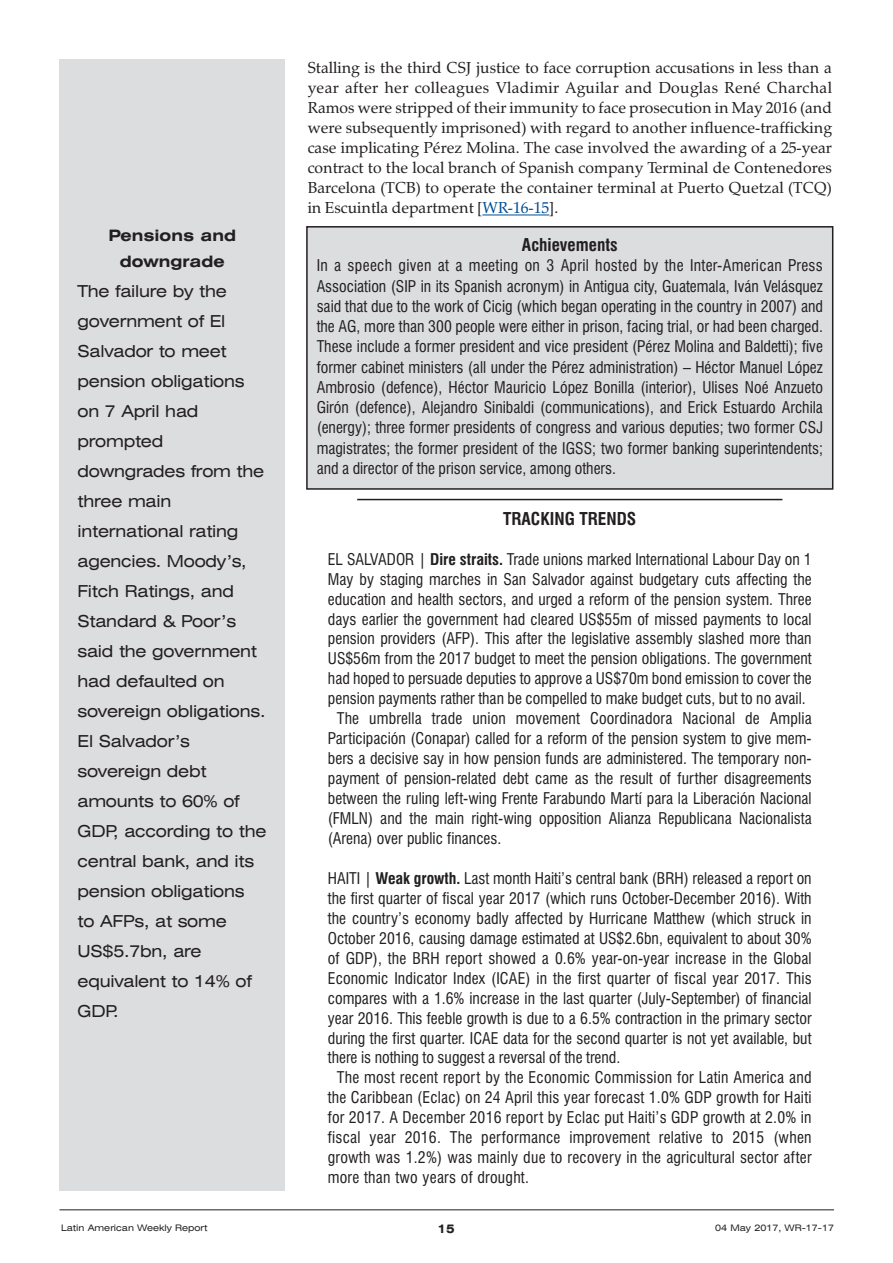
<style>
.page{position:relative;width:893px;height:1263px;background:#fff}
.page>*{position:absolute;margin:0;border:0;box-sizing:border-box;transform-origin:0 0}
.t1{font:700 condensed 17.25px "Swiss 721 BT";color:#231f20}
.t2{font:expanded 16.5px/30px "Swiss 721 BT";letter-spacing:-.015em;color:#231f20}
.t3{font:condensed 15.75px/20.2px "Swiss 721 BT";color:#231f20;text-align:justify}
.t4{font:15.75px/20px "Zapf Calligraphic 801 BT";color:#231f20;text-align:justify}
.t5{font:700 expanded 15.75px/25.5px "Swiss 721 BT";color:#231f20;text-align:center}
.t6{font:700 expanded 12px "Swiss 721 BT";color:#231f20}
.t7{font:expanded 9px "Swiss 721 BT";color:#231f20}
.s1{color:#014d95}
.s2{font-weight:700}
</style>
<div class="page">
<hr style="left:482px;top:215px;width:67px;height:1px;background:#014d95">
<div style="left:60px;top:60px;width:225px;height:1131px;background:#dcdddf"></div>
<hr style="left:60px;top:1209px;width:774px;height:1px;background:#231f20">
<div style="left:307px;top:227px;width:526px;height:262px;background:#dcdddf"></div>
<div style="left:306px;top:226px;width:527px;height:264px;border:2px solid #231f20"></div>
<hr style="left:357px;top:499px;width:425px;height:1px;background:#231f20">
<p class="t5" style="left:108px;top:223px;width:129px">Pensions and downgrade</p>
<p class="t2" style="left:78px;top:276px;width:191px">The failure by the government of El<br>Salvador to meet pension obligations on 7 April had prompted downgrades from the three main international rating agencies. Moody’s,<br>Fitch Ratings, and<br>Standard &amp; Poor’s said the government had defaulted on sovereign obligations.<br>El Salvador’s sovereign debt amounts to 60% of<br>GDP, according to the central bank, and its pension obligations<br>to AFPs, at some<br>US$5.7bn, are equivalent to 14% of<br>GDP.</p>
<p class="t4" style="left:308px;top:58px;width:526px">Stalling is the third CSJ justice to face corruption accusations in less than a year after her colleagues Vladimir Aguilar and Douglas René Charchal Ramos were stripped of their immunity to face prosecution in May 2016 (and were subsequently imprisoned) with regard to another influence-trafficking case implicating Pérez Molina. The case involved the awarding of a 25-year contract to the local branch of Spanish company Terminal de Contenedores Barcelona (TCB) to operate the container terminal at Puerto Quetzal (TCQ) in Escuintla department [<span class="s1">WR-16-15</span>].</p>
<p class="t1" style="left:522px;top:235px;width:97px">Achievements</p>
<p class="t3" style="left:317px;top:256px;width:508px">In a speech given at a meeting on 3 April hosted by the Inter-American Press Association (SIP in its Spanish acronym) in Antigua city, Guatemala, Iván Velásquez said that due to the work of Cicig (which began operating in the country in 2007) and the AG, more than 300 people were either in prison, facing trial, or had been charged.<br>These include a former president and vice president (Pérez Molina and Baldetti); five former cabinet ministers (all under the Pérez administration) – Héctor Manuel López Ambrosio (defence), Héctor Mauricio López Bonilla (interior), Ulises Noé Anzueto Girón (defence), Alejandro Sinibaldi (communications), and Erick Estuardo Archila (energy); three former presidents of congress and various deputies; two former CSJ magistrates; the former president of the IGSS; two former banking superintendents; and a director of the prison service, among others.</p>
<p class="t1" style="left:503px;top:509px;width:135px">TRACKING TRENDS</p>
<p class="t3" style="left:328px;top:549px;width:485px">EL SALVADOR | <span class="s2">Dire straits.</span> Trade unions marked International Labour Day on 1</p>
<p class="t3" style="left:328px;top:569px;width:485px">May by staging marches in San Salvador against budgetary cuts affecting the</p>
<p class="t3" style="left:328px;top:589px;width:485px">education and health sectors, and urged a reform of the pension system. Three</p>
<p class="t3" style="left:328px;top:609px;width:485px">days earlier the government had cleared US$55m of missed payments to local</p>
<p class="t3" style="left:328px;top:629px;width:485px">pension providers (AFP). This after the legislative assembly slashed more than</p>
<p class="t3" style="left:328px;top:649px;width:485px">US$56m from the 2017 budget to meet the pension obligations. The government</p>
<p class="t3" style="left:328px;top:669px;width:485px">had hoped to persuade deputies to approve a US$70m bond emission to cover the</p>
<p class="t3" style="left:328px;top:689px;width:479px">pension payments rather than be compelled to make budget cuts, but to no avail.</p>
<p class="t3" style="left:337px;top:709px;width:476px">The umbrella trade union movement Coordinadora Nacional de Amplia</p>
<p class="t3" style="left:328px;top:729px;width:485px">Participación (Conapar) called for a reform of the pension system to give mem-</p>
<p class="t3" style="left:328px;top:749px;width:485px">bers a decisive say in how pension funds are administered. The temporary non-</p>
<p class="t3" style="left:328px;top:768px;width:485px">payment of pension-related debt came as the result of further disagreements</p>
<p class="t3" style="left:328px;top:788px;width:485px">between the ruling left-wing Frente Farabundo Martí para la Liberación Nacional</p>
<p class="t3" style="left:328px;top:808px;width:485px">(FMLN) and the main right-wing opposition Alianza Republicana Nacionalista</p>
<p class="t3" style="left:328px;top:828px;width:175px">(Arena) over public finances.</p>
<p class="t3" style="left:328px;top:868px;width:485px">HAITI | <span class="s2">Weak growth.</span> Last month Haiti’s central bank (BRH) released a report on</p>
<p class="t3" style="left:328px;top:888px;width:485px">the first quarter of fiscal year 2017 (which runs October-December 2016). With</p>
<p class="t3" style="left:328px;top:908px;width:485px">the country’s economy badly affected by Hurricane Matthew (which struck in</p>
<p class="t3" style="left:328px;top:928px;width:485px">October 2016, causing damage estimated at US$2.6bn, equivalent to about 30%</p>
<p class="t3" style="left:328px;top:948px;width:485px">of GDP), the BRH report showed a 0.6% year-on-year increase in the Global</p>
<p class="t3" style="left:328px;top:968px;width:485px">Economic Indicator Index (ICAE) in the first quarter of fiscal year 2017. This</p>
<p class="t3" style="left:328px;top:988px;width:485px">compares with a 1.6% increase in the last quarter (July-September) of financial</p>
<p class="t3" style="left:328px;top:1008px;width:485px">year 2016. This feeble growth is due to a 6.5% contraction in the primary sector</p>
<p class="t3" style="left:328px;top:1028px;width:485px">during the first quarter. ICAE data for the second quarter is not yet available, but</p>
<p class="t3" style="left:328px;top:1048px;width:294px">there is nothing to suggest a reversal of the trend.</p>
<p class="t3" style="left:337px;top:1068px;width:476px">The most recent report by the Economic Commission for Latin America and</p>
<p class="t3" style="left:328px;top:1088px;width:485px">the Caribbean (Eclac) on 24 April this year forecast 1.0% GDP growth for Haiti</p>
<p class="t3" style="left:328px;top:1108px;width:485px">for 2017. A December 2016 report by Eclac put Haiti’s GDP growth at 2.0% in</p>
<p class="t3" style="left:328px;top:1128px;width:485px">fiscal year 2016. The performance improvement relative to 2015 (when</p>
<p class="t3" style="left:328px;top:1148px;width:485px">growth was 1.2%) was mainly due to recovery in the agricultural sector after</p>
<p class="t3" style="left:328px;top:1168px;width:203px">more than two years of drought.</p>
<p class="t7" style="left:61px;top:1223px;width:148px">Latin American Weekly Report</p>
<p class="t6" style="left:437px;top:1221px;width:19px">15</p>
<p class="t7" style="left:715px;top:1223px;width:120px">04 May 2017, WR-17-17</p>
</div>
